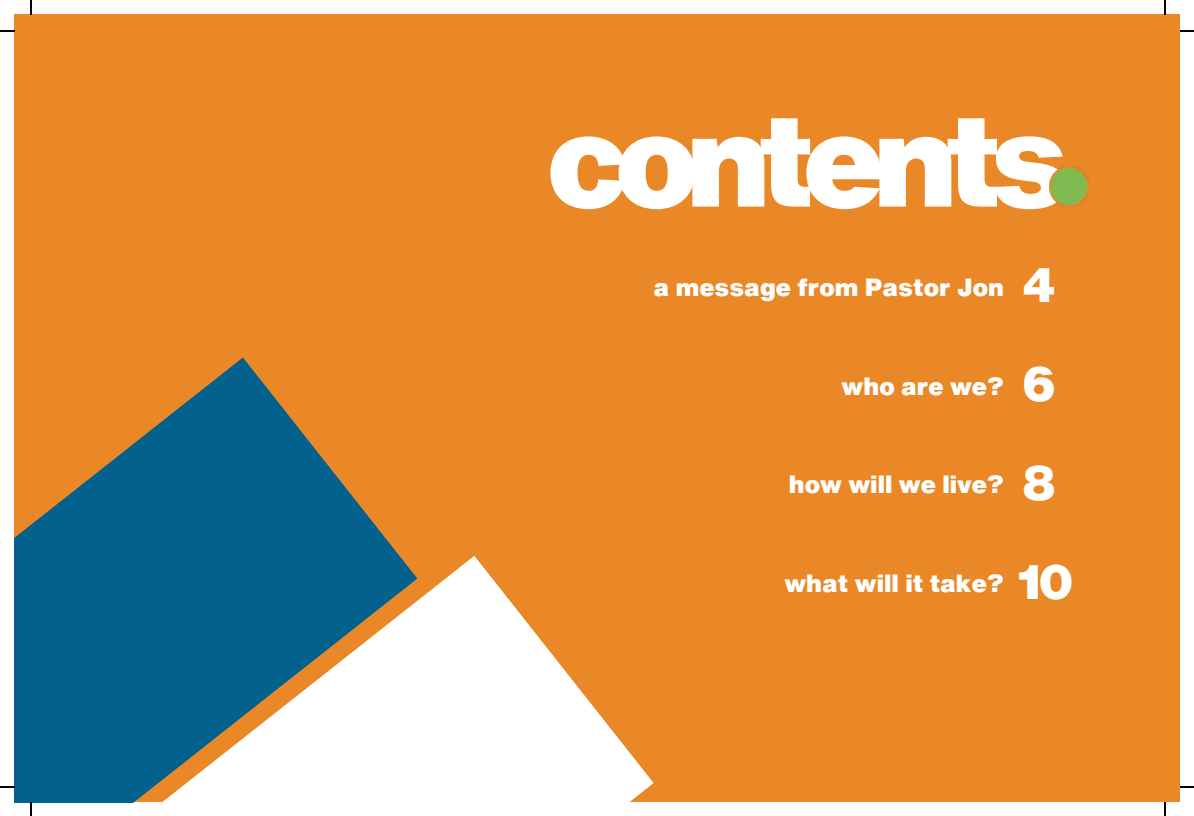
<style>
.page{position:relative;width:1194px;height:816px;background:#fff}
.page>*{position:absolute;margin:0;border:0;box-sizing:border-box;transform-origin:0 0}
.t1{font:131.25px "Anonymous";letter-spacing:-.095em;color:#fff}
.t2{font:47.43px/99px "Anonymous";color:#fff}
.t3{font:24.5px "Anonymous";color:#fff}
</style>
<div class="page">
<div style="left:14px;top:14px;width:1166px;height:788px;background:#ea8828"></div>
<svg style="left:417px;top:556px;width:237px;height:246px;fill:#fff"></svg>
<svg style="left:14px;top:357px;width:403px;height:445px;fill:#03618e"></svg>
<img style="left:1049px;top:167px;width:39px;height:39px">
<svg style="left:30px;top:0;width:2px;height:14px"></svg>
<svg style="left:0;top:30px;width:14px;height:1px"></svg>
<svg style="left:1164px;top:0;width:2px;height:14px"></svg>
<svg style="left:1180px;top:30px;width:14px;height:1px"></svg>
<svg style="left:30px;top:802px;width:2px;height:14px"></svg>
<svg style="left:0;top:786px;width:14px;height:2px"></svg>
<svg style="left:1164px;top:802px;width:2px;height:14px"></svg>
<svg style="left:1180px;top:786px;width:14px;height:2px"></svg>
<h1 class="t1" style="left:547px;top:111px;width:524px">contents</h1>
<p class="t3" style="left:653px;top:278px;width:352px">a message from Pastor Jon</p>
<p class="t3" style="left:841px;top:376px;width:164px">who are we?</p>
<p class="t3" style="left:789px;top:475px;width:217px">how will we live?</p>
<p class="t3" style="left:784px;top:574px;width:221px">what will it take?</p>
<h2 class="t2" style="left:1018px;top:240px;width:57px">4<br>6<br>8<br>10</h2>
</div>
